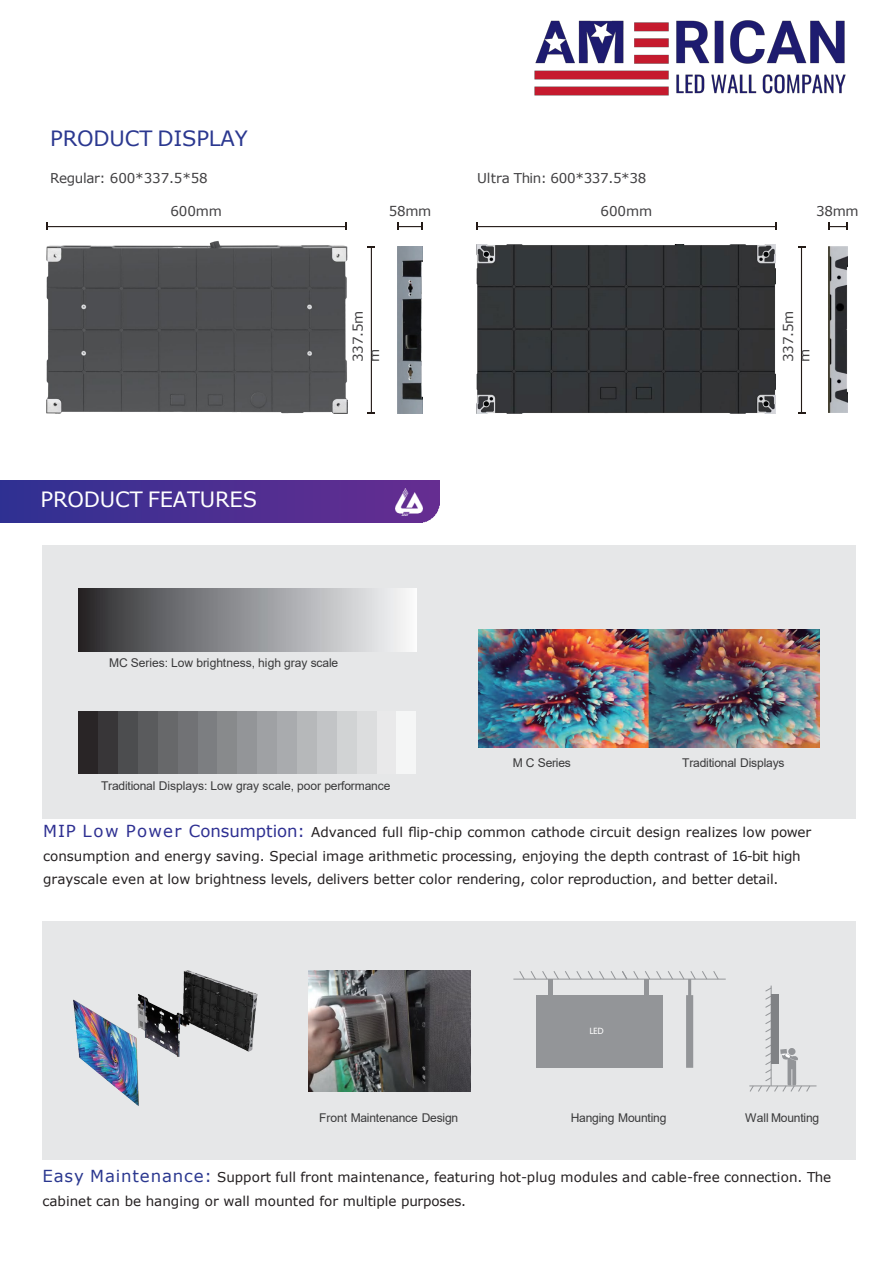
<style>
.page{position:relative;width:893px;height:1264px;background:#fff}
.page>*{position:absolute;margin:0;border:0;box-sizing:border-box;transform-origin:0 0}
.t1{font:21px "Verdana";letter-spacing:-.01em;color:#fff}
.t2{font:21px "Verdana";letter-spacing:-.01em;color:#2b3890}
.t3{font:13.5px/23.2px "Verdana";color:#231f20}
.t4{font:13.5px/16.2px "Verdana";letter-spacing:-.015em;color:#414042}
.t5{font:12px "Arial";letter-spacing:-.015em;color:#39393a}
.t6{font:8.25px "Microsoft Ya Hei";color:#fff}
.s1{font-size:16.5px;color:#2e3092}
.s2{font-size:16.5px;color:#2b3890}
</style>
<div class="page">
<div style="left:42px;top:921px;width:813px;height:238px;background:#e6e7e8"></div>
<img style="left:0;top:481px;width:439px;height:42px">
<img style="left:395px;top:489px;width:27px;height:26px">
<hr style="left:47px;top:226px;width:299px;height:1px;background:#231a16">
<svg style="left:398px;top:223px;width:25px;height:7px"></svg>
<hr style="left:371px;top:247px;width:1px;height:166px;background:#231a16">
<img style="left:46px;top:241px;width:301px;height:172px">
<img style="left:398px;top:246px;width:25px;height:167px">
<hr style="left:477px;top:226px;width:299px;height:1px;background:#231a16">
<svg style="left:828px;top:223px;width:19px;height:7px"></svg>
<hr style="left:800px;top:247px;width:2px;height:166px;background:#231a16">
<img style="left:828px;top:246px;width:19px;height:166px">
<img style="left:476px;top:245px;width:299px;height:168px">
<div style="left:42px;top:545px;width:813px;height:274px;background:#e6e7e8"></div>
<img style="left:78px;top:588px;width:338px;height:63px">
<div style="left:78px;top:711px;width:20px;height:62px;background:#292526"></div>
<div style="left:98px;top:711px;width:20px;height:62px;background:#383638"></div>
<div style="left:118px;top:711px;width:20px;height:62px;background:#4c4d4f"></div>
<div style="left:138px;top:711px;width:20px;height:62px;background:#5a5b5d"></div>
<div style="left:158px;top:711px;width:20px;height:62px;background:#67686a"></div>
<div style="left:178px;top:711px;width:19px;height:62px;background:#717275"></div>
<div style="left:197px;top:711px;width:20px;height:62px;background:#7c7e81"></div>
<div style="left:217px;top:711px;width:20px;height:62px;background:#888a8c"></div>
<div style="left:237px;top:711px;width:20px;height:62px;background:#939598"></div>
<div style="left:257px;top:711px;width:20px;height:62px;background:#9fa1a4"></div>
<div style="left:277px;top:711px;width:20px;height:62px;background:#a9abae"></div>
<div style="left:297px;top:711px;width:20px;height:62px;background:#b6b8ba"></div>
<div style="left:317px;top:711px;width:20px;height:62px;background:#c2c4c6"></div>
<div style="left:337px;top:711px;width:19px;height:62px;background:#d1d3d4"></div>
<div style="left:356px;top:711px;width:20px;height:62px;background:#dcddde"></div>
<div style="left:396px;top:711px;width:20px;height:62px;background:#f5f6f6"></div>
<img style="left:478px;top:629px;width:341px;height:118px">
<img style="left:73px;top:970px;width:185px;height:136px">
<hr style="left:513px;top:978px;width:212px;height:1px;background:#939598">
<svg style="left:518px;top:971px;width:201px;height:96px"></svg>
<hr style="left:749px;top:1085px;width:67px;height:1px;background:#939598">
<hr style="left:770px;top:985px;width:1px;height:100px;background:#939598">
<svg style="left:749px;top:986px;width:62px;height:106px"></svg>
<img style="left:309px;top:970px;width:161px;height:120px">
<img style="left:534px;top:20px;width:312px;height:76px">
<p class="t2" style="left:50px;top:124px;width:199px">PRODUCT DISPLAY</p>
<p class="t4" style="left:50px;top:170px;width:159px">Regular: 600*337.5*58</p>
<p class="t4" style="left:477px;top:169px;width:171px">Ultra Thin: 600*337.5*38</p>
<p class="t4" style="left:170px;top:203px;width:53px">600mm</p>
<p class="t4" style="left:389px;top:203px;width:44px">58mm</p>
<p class="t1" style="left:40px;top:484px;width:218px">PRODUCT FEATURES</p>
<p class="t4" style="left:350px;top:362px;width:53px;rotate:-90deg">337.5m m</p>
<p class="t5" style="left:109px;top:654px;width:231px">MC Series: Low brightness, high gray scale</p>
<p class="t4" style="left:600px;top:203px;width:53px">600mm</p>
<p class="t4" style="left:816px;top:203px;width:44px">38mm</p>
<p class="t4" style="left:780px;top:362px;width:53px;rotate:-90deg">337.5m m</p>
<p class="t5" style="left:513px;top:754px;width:60px">M C Series</p>
<p class="t5" style="left:682px;top:754px;width:104px">Traditional Displays</p>
<p class="t5" style="left:101px;top:776px;width:291px">Traditional Displays: Low gray scale, poor performance</p>
<p class="t3" style="left:43px;top:819px;width:769px;line-height:24.3px"><span class="s1">MIP Low Power Consumption:</span> Advanced full flip-chip common cathode circuit design realizes low power consumption and energy saving. Special image arithmetic processing, enjoying the depth contrast of 16-bit high</p>
<p class="t3" style="left:43px;top:867px;width:736px">grayscale even at low brightness levels, delivers better color rendering, color reproduction, and better detail.</p>
<p class="t6" style="left:589px;top:1025px;width:16px">LED</p>
<p class="t5" style="left:570px;top:1109px;width:97px">Hanging Mounting</p>
<p class="t5" style="left:319px;top:1109px;width:141px">Front Maintenance Design</p>
<p class="t5" style="left:745px;top:1109px;width:76px">Wall Mounting</p>
<p class="t3" style="left:42px;top:1165px;width:790px"><span class="s2">Easy Maintenance:</span> Support full front maintenance, featuring hot-plug modules and cable-free connection. The cabinet can be hanging or wall mounted for multiple purposes.</p>
</div>
